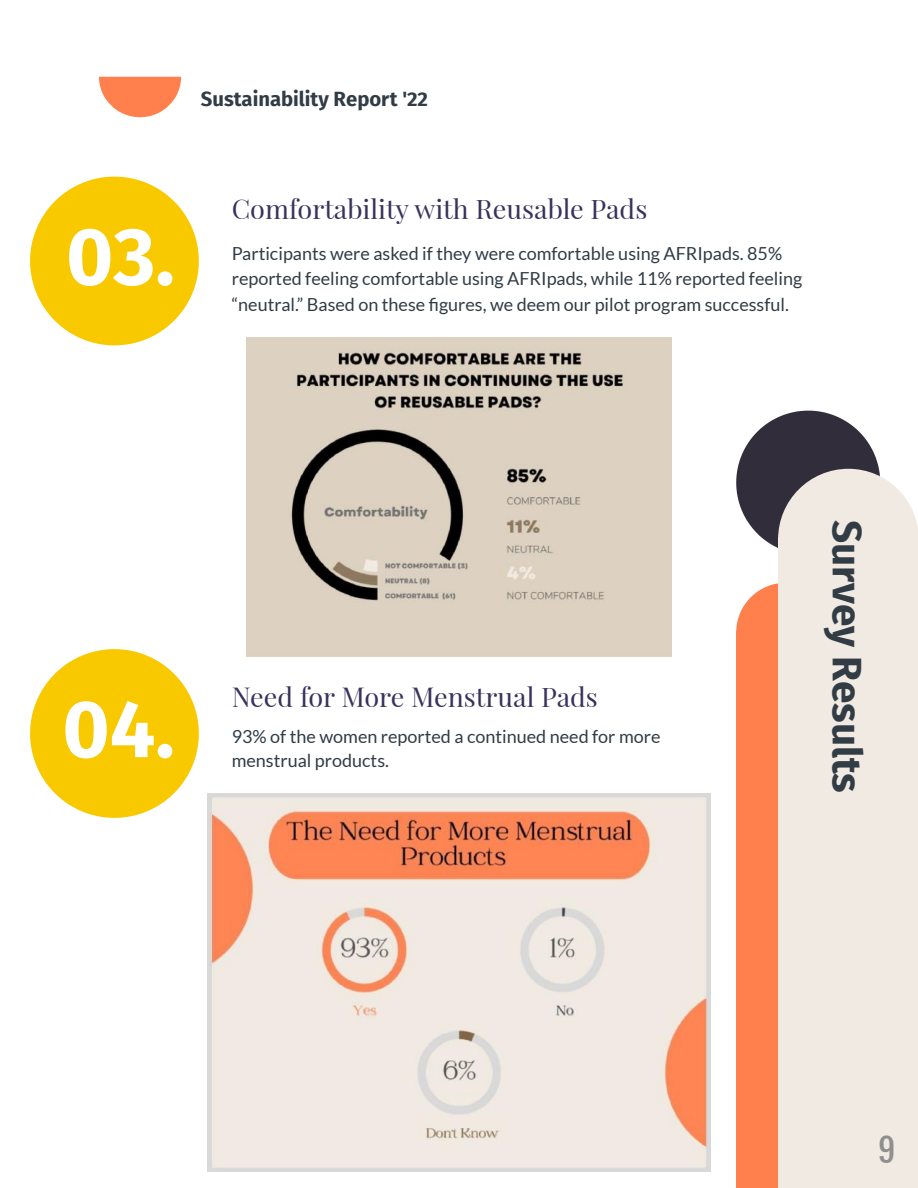
<style>
.page{position:relative;width:918px;height:1188px;background:#fff}
.page>*{position:absolute;margin:0;border:0;box-sizing:border-box;transform-origin:0 0}
.t1{font:700 81px "Fira Sans";color:#fff}
.t2{font:700 40.5px "Fira Sans";color:#323c45}
.t3{font:31.5px "Oswald";color:#8f8f8f}
.t4{font:27px "Playfair Display";color:#39325b}
.t5{font:700 20.25px "Fira Sans";color:#323c45}
.t6{font:18px/25.3px "Lato";color:#323c45}
</style>
<div class="page">
<div style="left:736px;top:634px;width:99px;height:554px;background:#ff7f4d"></div>
<div style="left:736px;top:631px;width:99px;height:5px;background:#ff7f4d"></div>
<svg style="left:736px;top:583px;width:42px;height:48px"></svg>
<div style="left:778px;top:542px;width:140px;height:646px;background:#f0eae2"></div>
<svg style="left:736px;top:411px;width:182px;height:137px"></svg>
<svg style="left:30px;top:177px;width:169px;height:168px"></svg>
<svg style="left:30px;top:649px;width:169px;height:169px"></svg>
<svg style="left:99px;top:77px;width:82px;height:40px"></svg>
<img style="left:246px;top:338px;width:426px;height:319px">
<img style="left:208px;top:793px;width:502px;height:378px">
<p class="t5" style="left:201px;top:82px;width:229px">Sustainability Report '22</p>
<h1 class="t1" style="left:66px;top:188px;width:110px">03.</h1>
<h3 class="t4" style="left:232px;top:192px;width:417px">Comfortability with Reusable Pads</h3>
<p class="t6" style="left:232px;top:240px;width:572px">Participants were asked if they were comfortable using AFRIpads. 85% reported feeling comfortable using AFRIpads, while 11% reported feeling “neutral.” Based on these figures, we deem our pilot program successful.</p>
<h1 class="t1" style="left:62px;top:661px;width:114px">04.</h1>
<h3 class="t4" style="left:232px;top:680px;width:368px">Need for More Menstrual Pads</h3>
<p class="t6" style="left:232px;top:723px;width:430px">93% of the women reported a continued need for more</p>
<p class="t6" style="left:232px;top:748px;width:159px">menstrual products.</p>
<h2 class="t2" style="left:881px;top:520px;width:275px;rotate:90deg">Survey Results</h2>
<h3 class="t3" style="left:878px;top:1126px;width:19px">9</h3>
</div>
